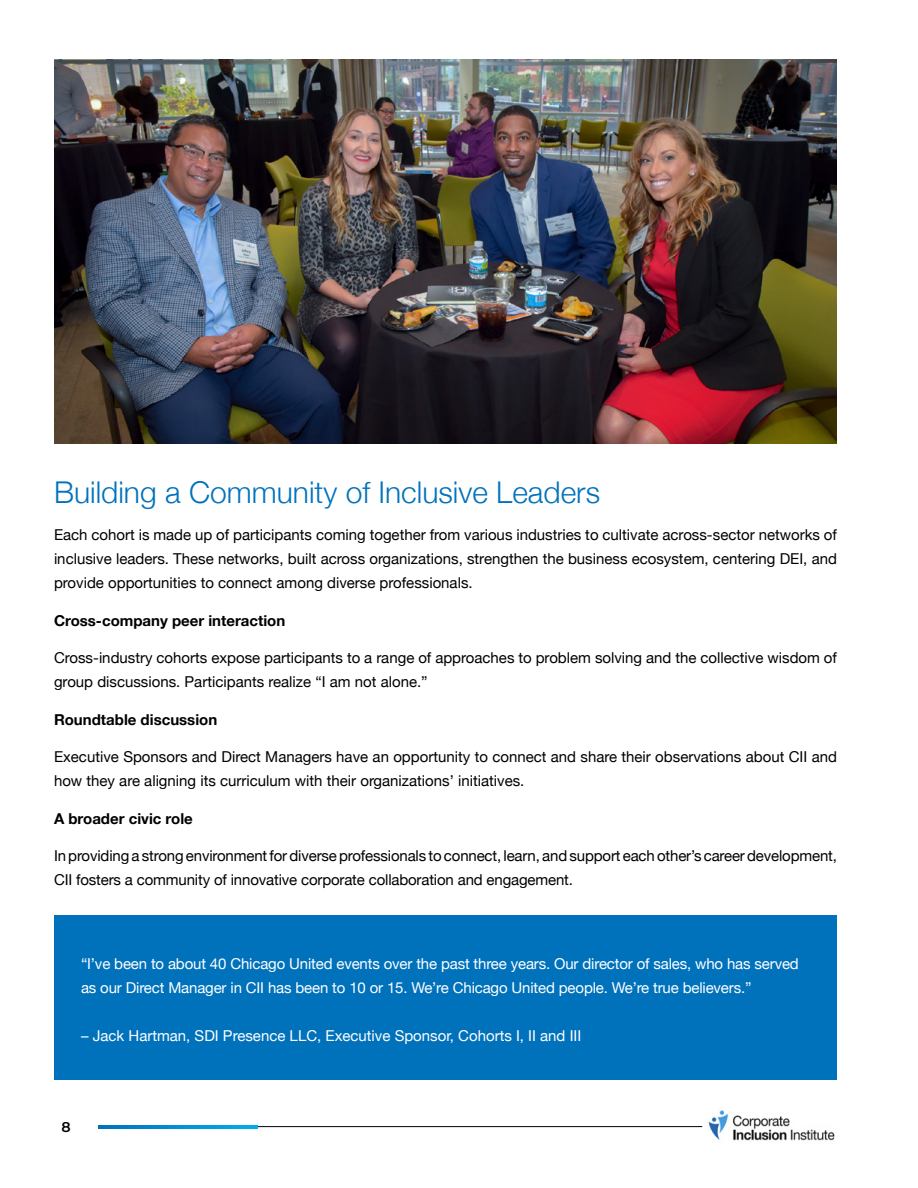
<style>
.page{position:relative;width:918px;height:1188px;background:#fff}
.page>*{position:absolute;margin:0;border:0;box-sizing:border-box;transform-origin:0 0}
.t1{font:300 30px "Helvetica Neue";color:#0072bc}
.t2{font:15px/24px "Helvetica Neue";color:#000}
.t3{font:15px/24px "Helvetica Neue";letter-spacing:-.01em;color:#fff}
.t4{font:700 15px "Helvetica Neue";color:#000}
.t5{font:600 14.25px "Montserrat";color:#000}
</style>
<div class="page">
<div style="left:54px;top:915px;width:783px;height:165px;background:#0072bc"></div>
<img style="left:54px;top:59px;width:783px;height:384px">
<hr style="left:99px;top:1126px;width:603px;height:1px;background:#000">
<svg style="left:99px;top:1125px;width:159px;height:3px"></svg>
<img style="left:708px;top:1110px;width:127px;height:31px">
<h1 class="t1" style="left:54px;top:468px;width:548px">Building a Community of Inclusive Leaders</h1>
<p class="t2" style="left:54px;top:524px;width:785px;text-align:justify">Each cohort is made up of participants coming together from various industries to cultivate across-sector networks of inclusive leaders. These networks, built across organizations, strengthen the business ecosystem, centering DEI, and provide opportunities to connect among diverse professionals.</p>
<p class="t4" style="left:54px;top:609px;width:233px">Cross-company peer interaction</p>
<p class="t2" style="left:54px;top:647px;width:784px">Cross-industry cohorts expose participants to a range of approaches to problem solving and the collective wisdom of group discussions. Participants realize “I am not alone.”</p>
<p class="t4" style="left:54px;top:708px;width:165px">Roundtable discussion</p>
<p class="t2" style="left:54px;top:746px;width:784px">Executive Sponsors and Direct Managers have an opportunity to connect and share their observations about CII and how they are aligning its curriculum with their organizations’ initiatives.</p>
<p class="t4" style="left:54px;top:807px;width:140px">A broader civic role</p>
<p class="t2" style="left:54px;top:845px;width:785px">In providing a strong environment for diverse professionals to connect, learn, and support each other’s career development,<br>CII fosters a community of innovative corporate collaboration and engagement.</p>
<p class="t3" style="left:81px;top:952px;width:719px">“I’ve been to about 40 Chicago United events over the past three years. Our director of sales, who has served as our Direct Manager in CII has been to 10 or 15. We’re Chicago United people. We’re true believers.”</p>
<p class="t3" style="left:81px;top:1024px;width:502px">– Jack Hartman, SDI Presence LLC, Executive Sponsor, Cohorts I, II and III</p>
<p class="t5" style="left:61px;top:1117px;width:11px">8</p>
</div>
